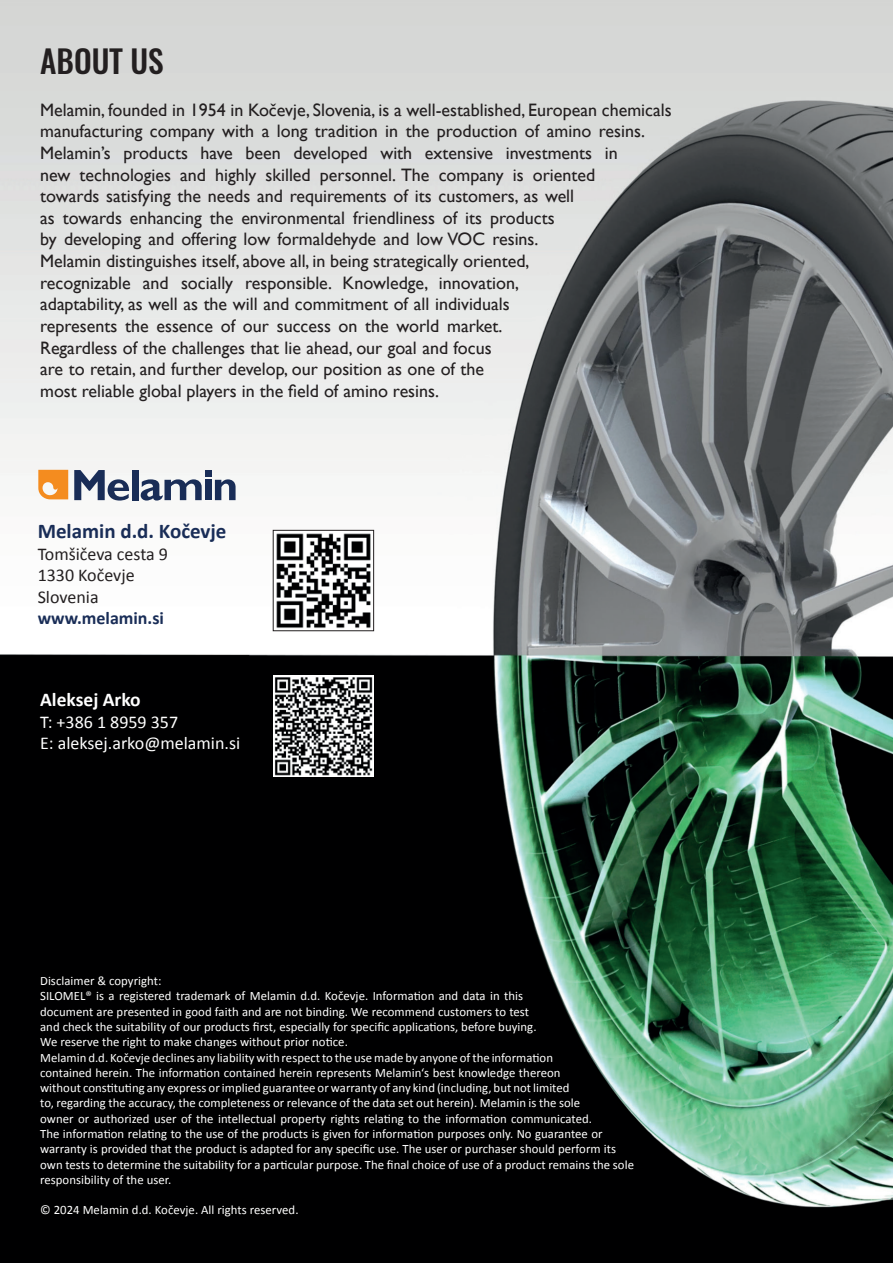
<style>
.page{position:relative;width:893px;height:1263px;background:#fff}
.page>*{position:absolute;margin:0;border:0;box-sizing:border-box;transform-origin:0 0}
.t1{font:500 31.5px "Oswald";color:#231f20}
.t2{font:700 21px "Calibri";color:#192d57}
.t3{font:700 19.5px "Calibri";color:#fff}
.t4{font:18px/21.6px "Gill Sans";color:#231f20}
.t5{font:18px/21.6px "Calibri";color:#fff}
.t6{font:18px/21.6px "Calibri";color:#231f20}
.t7{font:700 18px "Calibri";color:#192d57}
.t8{font:12.75px/15.3px "Calibri";letter-spacing:.005em;color:#fff}
</style>
<div class="page">
<img style="left:0;top:0;width:893px;height:1263px">
<svg style="left:38px;top:470px;width:30px;height:29px"></svg>
<div style="left:132px;top:470px;width:6px;height:30px;background:#192d57"></div>
<div style="left:205px;top:480px;width:7px;height:20px;background:#192d57"></div>
<svg style="left:215px;top:479px;width:21px;height:21px"></svg>
<svg style="left:141px;top:479px;width:61px;height:21px"></svg>
<svg style="left:74px;top:470px;width:55px;height:30px"></svg>
<div style="left:205px;top:470px;width:7px;height:6px;background:#192d57"></div>
<img style="left:275px;top:532px;width:97px;height:97px">
<div style="left:273px;top:530px;width:101px;height:101px;border:1px solid #231f20"></div>
<img style="left:273px;top:676px;width:101px;height:100px">
<h1 class="t1" style="left:40px;top:39px;width:125px">ABOUT US</h1>
<p class="t4" style="left:40px;top:99px;width:633px">Melamin, founded in 1954 in Kočevje, Slovenia, is a well-established, European chemicals manufacturing company with a long tradition in the production of amino resins.<br>Melamin’s products have been developed with extensive investments in<br>new technologies and highly skilled personnel. The company is oriented<br>towards satisfying the needs and requirements of its customers, as well<br>as towards enhancing the environmental friendliness of its products<br>by developing and offering low formaldehyde and low VOC resins.<br>Melamin distinguishes itself, above all, in being strategically oriented,<br>recognizable and socially responsible. Knowledge, innovation,<br>adaptability, as well as the will and commitment of all individuals<br>represents the essence of our success on the world market.<br>Regardless of the challenges that lie ahead, our goal and focus<br>are to retain, and further develop, our position as one of the<br>most reliable global players in the field of amino resins.</p>
<h2 class="t2" style="left:38px;top:518px;width:190px">Melamin d.d. Kočevje</h2>
<h3 class="t6" style="left:38px;top:543px;width:132px">Tomšičeva cesta 9<br>1330 Kočevje<br>Slovenia</h3>
<h3 class="t7" style="left:38px;top:607px;width:128px">www.melamin.si</h3>
<h3 class="t3" style="left:40px;top:687px;width:102px">Aleksej Arko</h3>
<h3 class="t5" style="left:40px;top:711px;width:202px">T: +386 1 8959 357<br>E: aleksej.arko@melamin.si</h3>
<p class="t8" style="left:40px;top:973px;width:595px">Disclaimer &amp; copyright:<br>SILOMEL® is a registered trademark of Melamin d.d. Kočevje. Information and data in this<br>document are presented in good faith and are not binding. We recommend customers to test<br>and check the suitability of our products first, especially for specific applications, before buying.<br>We reserve the right to make changes without prior notice.<br>Melamin d.d. Kočevje declines any liability with respect to the use made by anyone of the information<br>contained herein. The information contained herein represents Melamin‘s best knowledge thereon<br>without constituting any express or implied guarantee or warranty of any kind (including, but not limited<br>to, regarding the accuracy, the completeness or relevance of the data set out herein). Melamin is the sole<br>owner or authorized user of the intellectual property rights relating to the information communicated.<br>The information relating to the use of the products is given for information purposes only. No guarantee or warranty is provided that the product is adapted for any specific use. The user or purchaser should perform its own tests to determine the suitability for a particular purpose. The final choice of use of a product remains the sole responsibility of the user.</p>
<p class="t8" style="left:40px;top:1202px;width:260px">© 2024 Melamin d.d. Kočevje. All rights reserved.</p>
</div>
